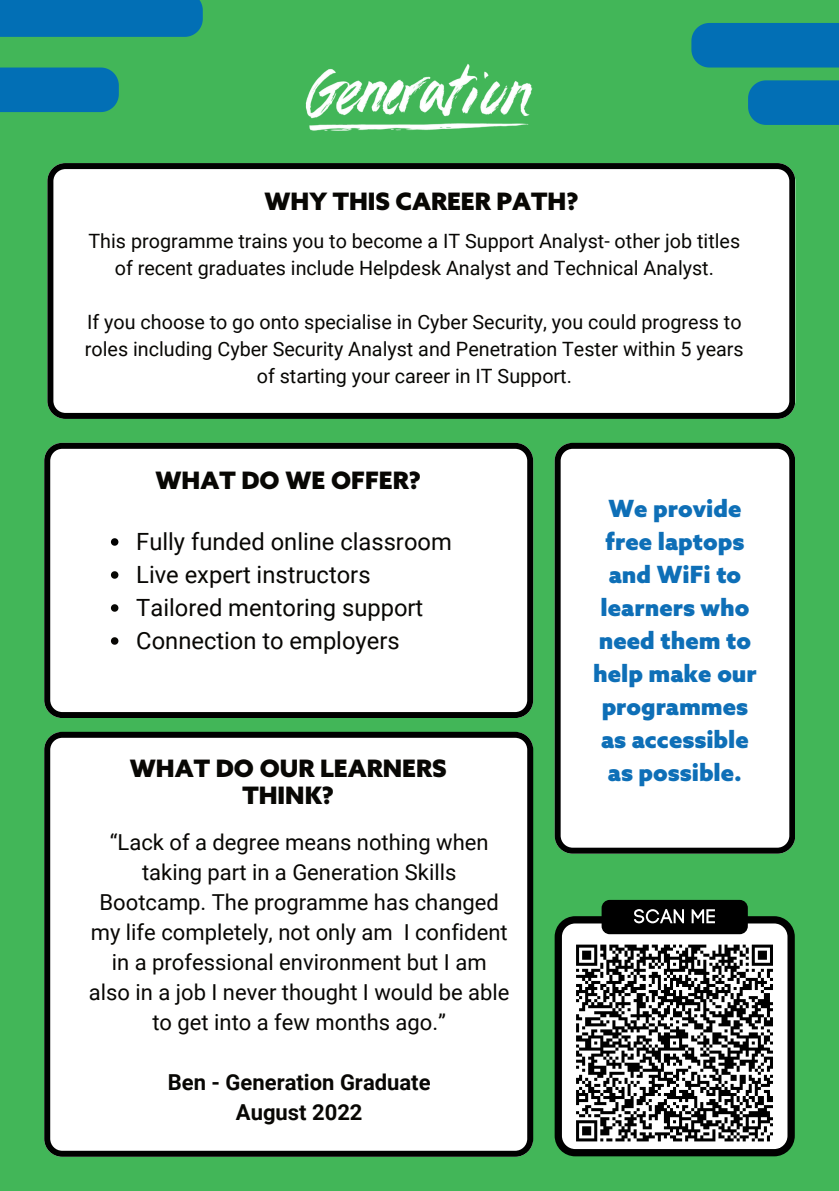
<style>
.page{position:relative;width:839px;height:1191px;background:#fff}
.page>*{position:absolute;margin:0;border:0;box-sizing:border-box;transform-origin:0 0}
.t1{font:900 24px/27px "Azo Sans";color:#080704;text-align:center}
.t2{font:900 23.8px/33px "Azo Sans";color:#0e6fb7;text-align:center}
.t3{font:23.8px/33px "Roboto";color:#080704}
.t4{font:22px/30px "Roboto";color:#080704;text-align:center}
.t5{font:700 22px/30px "Roboto";color:#080704;text-align:center}
.t6{font:19.8px/27px "Roboto";color:#080704;text-align:center}
</style>
<div class="page">
<div style="left:0;top:0;width:838px;height:1191px;background:#42b658"></div>
<svg style="left:47px;top:163px;width:747px;height:256px;background:#efefef"></svg>
<svg style="left:748px;top:1156px;width:29px;height:1px"></svg>
<div style="left:691px;top:23px;width:147px;height:45px;background:#026fb5"></div>
<div style="left:748px;top:80px;width:90px;height:45px;background:#026fb5"></div>
<div style="left:0;top:68px;width:118px;height:44px;background:#026fb5"></div>
<div style="left:0;top:0;width:202px;height:37px;background:#026fb5"></div>
<div style="left:44px;top:443px;width:489px;height:274px;background:#fff"></div>
<div style="left:44px;top:732px;width:489px;height:424px;background:#fff"></div>
<svg style="left:554px;top:443px;width:240px;height:411px;background:#e7ece8"></svg>
<svg style="left:111px;top:538px;width:7px;height:8px"></svg>
<svg style="left:111px;top:571px;width:7px;height:8px"></svg>
<svg style="left:111px;top:604px;width:7px;height:8px"></svg>
<svg style="left:111px;top:637px;width:7px;height:8px"></svg>
<img style="left:305px;top:64px;width:228px;height:67px">
<svg style="left:554px;top:916px;width:240px;height:240px;background:#7b807c"></svg>
<div style="left:601px;top:900px;width:146px;height:34px;background:#000;border-radius:8px"></div>
<svg style="left:634px;top:909px;width:50px;height:14px"></svg>
<svg style="left:691px;top:909px;width:24px;height:14px"></svg>
<div style="left:570px;top:939px;width:209px;height:208px;background:#fff"></div>
<svg style="left:779px;top:946px;width:16px;height:194px;background:#888988"></svg>
<svg style="left:576px;top:944px;width:197px;height:198px"></svg>
<p class="t1" style="left:264px;top:188px;width:315px">WHY THIS CAREER PATH?</p>
<p class="t6" style="left:88px;top:226px;width:653px">This programme trains you to become a IT Support Analyst- other job titles of recent graduates include Helpdesk Analyst and Technical Analyst.</p>
<p class="t6" style="left:85px;top:307px;width:660px">If you choose to go onto specialise in Cyber Security, you could progress to roles including Cyber Security Analyst and Penetration Tester within 5 years of starting your career in IT Support.</p>
<p class="t1" style="left:155px;top:466px;width:266px">WHAT DO WE OFFER?</p>
<p class="t3" style="left:136px;top:524px;width:317px">Fully funded online classroom<br>Live expert instructors<br>Tailored mentoring support<br>Connection to employers</p>
<p class="t1" style="left:130px;top:754px;width:318px">WHAT DO OUR LEARNERS<br>THINK?</p>
<p class="t4" style="left:89px;top:826px;width:422px">“Lack of a degree means nothing when taking part in a Generation Skills Bootcamp. The programme has changed my life completely, not only am I confident in a professional environment but I am also in a job I never thought I would be able to get into a few months ago.”</p>
<p class="t5" style="left:168px;top:1066px;width:264px">Ben - Generation Graduate<br>August 2022</p>
<p class="t2" style="left:593px;top:492px;width:165px">We provide free laptops and WiFi to learners who need them to help make our programmes as accessible as possible.</p>
</div>
